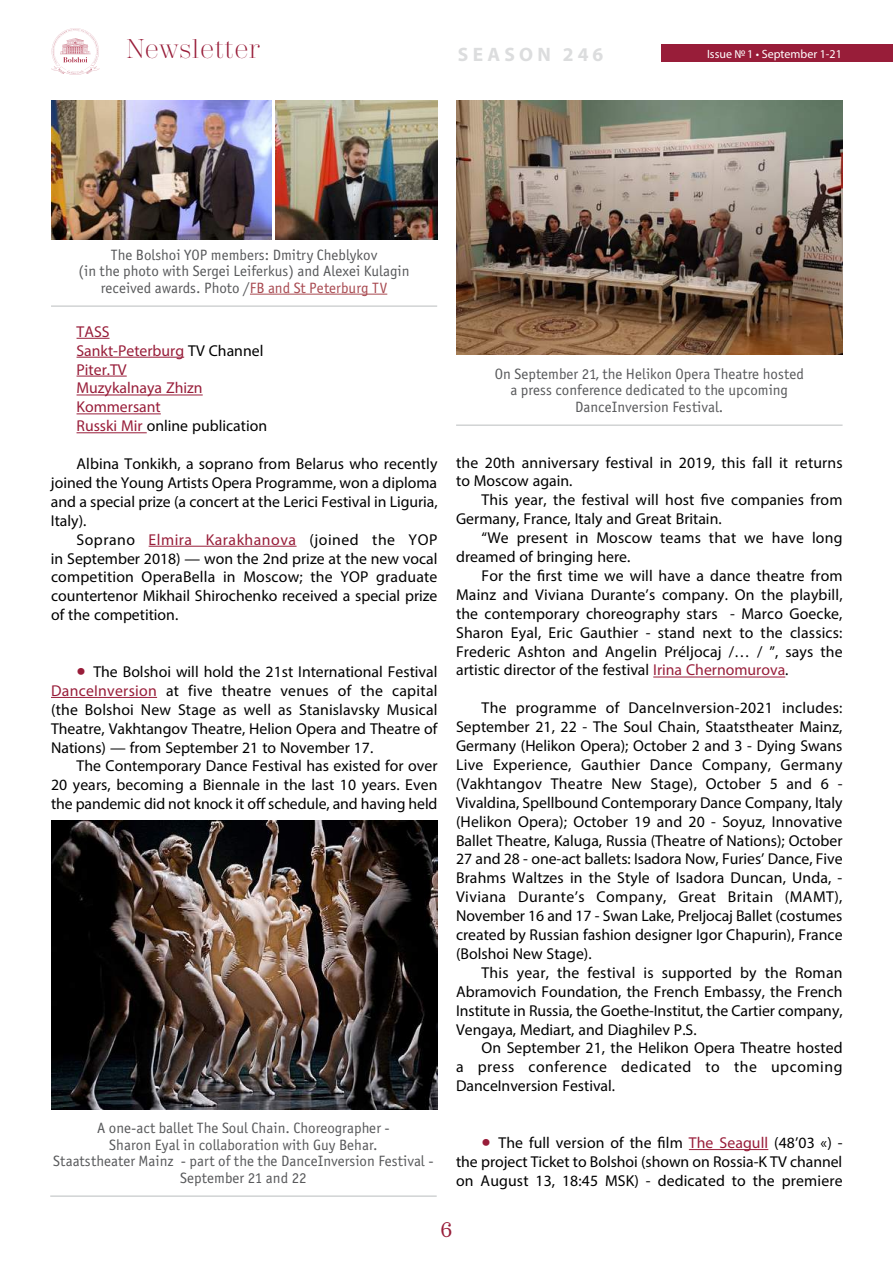
<style>
.page{position:relative;width:893px;height:1263px;background:#fff}
.page>*{position:absolute;margin:0;border:0;box-sizing:border-box;transform-origin:0 0}
.t1{font:300 27px "Trivia Serif";color:#981d39}
.t2{font:21px "Trivia Serif 10 Demo";color:#981d39}
.t3{font:700 19.5px "Myriad Pro";letter-spacing:.22em;color:#dcddde}
.t4{font:15.75px/18.9px "Myriad Pro";color:#000;text-align:justify}
.t5{font:15.75px/18.9px "Myriad Pro";color:#981d39}
.t6{font:15px/16.5px "Officina Sans Book ITC";color:#58595b;text-align:center}
.t7{font:12px "Myriad Pro";color:#fff}
.s1{color:#a84a51}
.s2{color:#000}
.s3{color:#981d39}
.s4{font-size:33px;color:#981d39}
</style>
<div class="page">
<div style="left:661px;top:45px;width:232px;height:17px;background:#981d39"></div>
<svg style="left:51px;top:28px;width:49px;height:47px"></svg>
<hr style="left:77px;top:338px;width:33px;height:1px;background:#981d39">
<hr style="left:77px;top:357px;width:107px;height:1px;background:#981d39">
<hr style="left:77px;top:376px;width:50px;height:1px;background:#981d39">
<hr style="left:77px;top:395px;width:126px;height:1px;background:#981d39">
<hr style="left:77px;top:413px;width:84px;height:1px;background:#981d39">
<hr style="left:77px;top:432px;width:70px;height:1px;background:#981d39">
<hr style="left:149px;top:546px;width:148px;height:1px;background:#981d39">
<hr style="left:51px;top:697px;width:106px;height:1px;background:#981d39">
<img style="left:51px;top:101px;width:221px;height:138px">
<img style="left:275px;top:101px;width:162px;height:138px">
<hr style="left:51px;top:305px;width:386px;height:2px;background:#d1d3d4">
<hr style="left:250px;top:294px;width:137px;height:1px;background:#a84a51">
<img style="left:52px;top:821px;width:385px;height:289px">
<hr style="left:50px;top:1195px;width:387px;height:2px;background:#d1d3d4">
<hr style="left:653px;top:677px;width:132px;height:1px;background:#981d39">
<hr style="left:689px;top:1149px;width:79px;height:1px;background:#981d39">
<img style="left:456px;top:101px;width:387px;height:254px">
<hr style="left:456px;top:424px;width:387px;height:2px;background:#d1d3d4">
<h1 class="t1" style="left:126px;top:35px;width:135px">Newsletter</h1>
<p class="t7" style="left:707px;top:46px;width:136px">Issue №1 • September 1-21</p>
<p class="t3" style="left:458px;top:41px;width:147px">SEASON 246</p>
<p class="t6" style="left:79px;top:246px;width:332px">The Bolshoi YOP members: Dmitry Cheblykov<br>(in the photo with Sergei Leiferkus) and Alexei Kulagin received awards. Photo /<span class="s1">FB and St Peterburg TV</span></p>
<p class="t5" style="left:77px;top:322px;width:192px">TASS<br>Sankt-Peterburg <span class="s2">TV Channel<br></span>Piter.TV<br>Muzykalnaya Zhizn<br>Kommersant<br>Russki Mir <span class="s2">online publication</span></p>
<p class="t4" style="left:51px;top:454px;width:388px;text-indent:26px">Albina Tonkikh, a soprano from Belarus who recently joined the Young Artists Opera Programme, won a diploma and a special prize (a concert at the Lerici Festival in Liguria, Italy).</p>
<p class="t4" style="left:51px;top:530px;width:388px;text-indent:26px">Soprano <span class="s3">Elmira Karakhanova</span> (joined the YOP in September 2018) — won the 2nd prize at the new vocal competition OperaBella in Moscow; the YOP graduate countertenor Mikhail Shirochenko received a special prize of the competition.</p>
<p class="t4" style="left:51px;top:662px;width:388px;text-indent:25px"><span class="s4">•</span> The Bolshoi will hold the 21st International Festival <span class="s3">DanceInversion</span> at five theatre venues of the capital (the Bolshoi New Stage as well as Stanislavsky Musical Theatre, Vakhtangov Theatre, Helion Opera and Theatre of Nations) — from September 21 to November 17.</p>
<p class="t4" style="left:51px;top:756px;width:388px;text-indent:26px">The Contemporary Dance Festival has existed for over 20 years, becoming a Biennale in the last 10 years. Even the pandemic did not knock it off schedule, and having held</p>
<p class="t6" style="left:53px;top:1120px;width:382px">A one-act ballet The Soul Chain. Choreographer -<br>Sharon Eyal in collaboration with Guy Behar.<br>Staatstheater Mainz - part of the the DanceInversion Festival - September 21 and 22</p>
<p class="t6" style="left:495px;top:365px;width:311px">On September 21, the Helikon Opera Theatre hosted a press conference dedicated to the upcoming<br>DanceInversion Festival.</p>
<p class="t4" style="left:456px;top:452px;width:388px">the 20th anniversary festival in 2019, this fall it returns to Moscow again.</p>
<p class="t4" style="left:456px;top:490px;width:388px;text-indent:25px">This year, the festival will host five companies from<br>Germany, France, Italy and Great Britain.</p>
<p class="t4" style="left:456px;top:528px;width:388px;text-indent:25px">“We present in Moscow teams that we have long dreamed of bringing here.</p>
<p class="t4" style="left:456px;top:566px;width:388px;text-indent:26px">For the first time we will have a dance theatre from Mainz and Viviana Durante’s company. On the playbill, the contemporary choreography stars - Marco Goecke, Sharon Eyal, Eric Gauthier - stand next to the classics:<br>Frederic Ashton and Angelin Préljocaj /… / ”, says the artistic director of the festival <span class="s3">Irina Chernomurova</span>.</p>
<p class="t4" style="left:456px;top:698px;width:388px;text-indent:26px">The programme of DanceInversion-2021 includes:<br>September 21, 22 - The Soul Chain, Staatstheater Mainz, Germany (Helikon Opera); October 2 and 3 - Dying Swans Live Experience, Gauthier Dance Company, Germany (Vakhtangov Theatre New Stage), October 5 and 6 - Vivaldina, Spellbound Contemporary Dance Company, Italy (Helikon Opera); October 19 and 20 - Soyuz, Innovative Ballet Theatre, Kaluga, Russia (Theatre of Nations); October 27 and 28 - one-act ballets: Isadora Now, Furies’ Dance, Five Brahms Waltzes in the Style of Isadora Duncan, Unda, - Viviana Durante’s Company, Great Britain (MAMT), November 16 and 17 - Swan Lake, Preljocaj Ballet (costumes created by Russian fashion designer Igor Chapurin), France (Bolshoi New Stage).</p>
<p class="t4" style="left:456px;top:963px;width:388px;text-indent:25px">This year, the festival is supported by the Roman Abramovich Foundation, the French Embassy, the French Institute in Russia, the Goethe-Institut, the Cartier company, Vengaya, Mediart, and Diaghilev P.S.</p>
<p class="t4" style="left:456px;top:1038px;width:388px;text-indent:25px">On September 21, the Helikon Opera Theatre hosted a press conference dedicated to the upcoming DanceInversion Festival.</p>
<p class="t4" style="left:456px;top:1133px;width:388px;text-indent:26px"><span class="s4">•</span> The full version of the film <span class="s3">The Seagull</span> (48’03 «) - the project Ticket to Bolshoi (shown on Rossia-K TV channel on August 13, 18:45 MSK) - dedicated to the premiere</p>
<h2 class="t2" style="left:440px;top:1217px;width:13px">6</h2>
</div>
